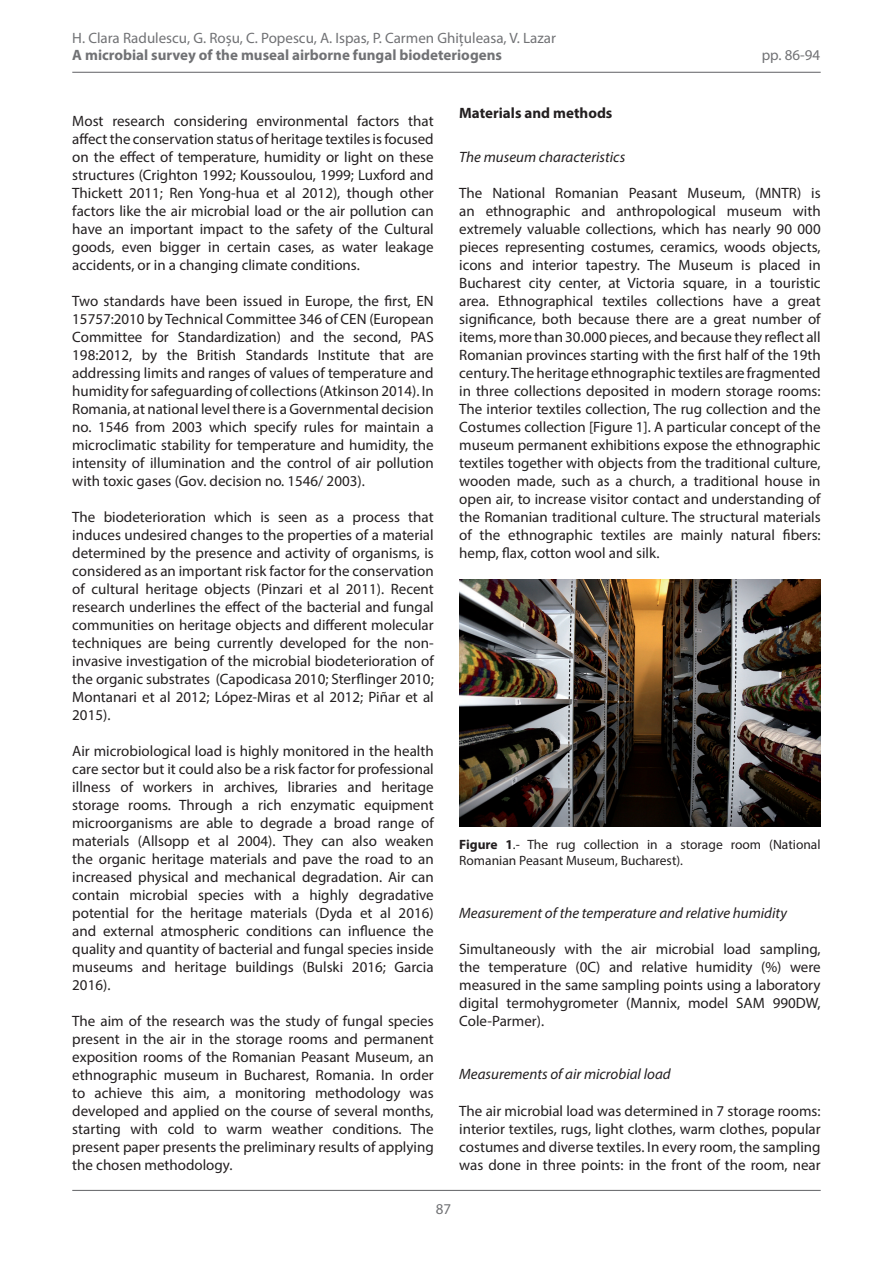
<style>
.page{position:relative;width:893px;height:1263px;background:#fff}
.page>*{position:absolute;margin:0;border:0;box-sizing:border-box;transform-origin:0 0}
.t1{font:15px/18px "Myriad Pro";color:#231f20;text-align:justify}
.t2{font:italic 15px "Myriad Pro";color:#231f20}
.t3{font:15px "Myriad Pro";color:#717275}
.t4{font:700 15px "Myriad Pro";color:#717275}
.t5{font:700 15px "Myriad Pro";color:#231f20}
.t6{font:13.5px/16.5px "Myriad Pro";color:#231f20}
.s1{font-weight:700}
</style>
<div class="page">
<hr style="left:72px;top:72px;width:749px;height:1px;background:#717275">
<hr style="left:72px;top:1190px;width:749px;height:1px;background:#717275">
<img style="left:459px;top:580px;width:362px;height:246px">
<p class="t3" style="left:72px;top:29px;width:485px">H. Clara Radulescu, G. Roșu, C. Popescu, A. Ispas, P. Carmen Ghițuleasa, V. Lazar</p>
<p class="t4" style="left:72px;top:45px;width:431px">A microbial survey of the museal airborne fungal biodeteriogens</p>
<p class="t3" style="left:762px;top:45px;width:60px">pp. 86-94</p>
<p class="t1" style="left:72px;top:112px;width:363px">Most research considering environmental factors that affect the conservation status of heritage textiles is focused on the effect of temperature, humidity or light on these structures (Crighton 1992; Koussoulou, 1999; Luxford and Thickett 2011; Ren Yong-hua et al 2012), though other factors like the air microbial load or the air pollution can have an important impact to the safety of the Cultural goods, even bigger in certain cases, as water leakage accidents, or in a changing climate conditions.</p>
<p class="t1" style="left:72px;top:292px;width:363px">Two standards have been issued in Europe, the first, EN 15757:2010 by Technical Committee 346 of CEN (European Committee for Standardization) and the second, PAS 198:2012, by the British Standards Institute that are addressing limits and ranges of values of temperature and humidity for safeguarding of collections (Atkinson 2014). In Romania, at national level there is a Governmental decision no. 1546 from 2003 which specify rules for maintain a microclimatic stability for temperature and humidity, the intensity of illumination and the control of air pollution with toxic gases (Gov. decision no. 1546/ 2003).</p>
<p class="t1" style="left:72px;top:508px;width:363px">The biodeterioration which is seen as a process that induces undesired changes to the properties of a material determined by the presence and activity of organisms, is considered as an important risk factor for the conservation of cultural heritage objects (Pinzari et al 2011). Recent research underlines the effect of the bacterial and fungal communities on heritage objects and different molecular techniques are being currently developed for the non&shy;invasive investigation of the microbial biodeterioration of the organic substrates (Capodicasa 2010; Sterflinger 2010; Montanari et al 2012; López-Miras et al 2012; Piñar et al 2015).</p>
<p class="t1" style="left:72px;top:742px;width:363px">Air microbiological load is highly monitored in the health care sector but it could also be a risk factor for professional illness of workers in archives, libraries and heritage storage rooms. Through a rich enzymatic equipment microorganisms are able to degrade a broad range of materials (Allsopp et al 2004). They can also weaken the organic heritage materials and pave the road to an increased physical and mechanical degradation. Air can contain microbial species with a highly degradative potential for the heritage materials (Dyda et al 2016) and external atmospheric conditions can influence the quality and quantity of bacterial and fungal species inside museums and heritage buildings (Bulski 2016; Garcia 2016).</p>
<p class="t1" style="left:72px;top:1012px;width:363px">The aim of the research was the study of fungal species present in the air in the storage rooms and permanent exposition rooms of the Romanian Peasant Museum, an ethnographic museum in Bucharest, Romania. In order to achieve this aim, a monitoring methodology was developed and applied on the course of several months, starting with cold to warm weather conditions. The present paper presents the preliminary results of applying the chosen methodology.</p>
<p class="t5" style="left:459px;top:103px;width:155px">Materials and methods</p>
<p class="t2" style="left:459px;top:148px;width:168px">The museum characteristics</p>
<p class="t1" style="left:459px;top:184px;width:363px">The National Romanian Peasant Museum, (MNTR) is an ethnographic and anthropological museum with extremely valuable collections, which has nearly 90 000 pieces representing costumes, ceramics, woods objects, icons and interior tapestry. The Museum is placed in Bucharest city center, at Victoria square, in a touristic area. Ethnographical textiles collections have a great significance, both because there are a great number of items, more than 30.000 pieces, and because they reflect all Romanian provinces starting with the first half of the 19th century. The heritage ethnographic textiles are fragmented in three collections deposited in modern storage rooms:<br>The interior textiles collection, The rug collection and the Costumes collection [Figure 1]. A particular concept of the museum permanent exhibitions expose the ethnographic textiles together with objects from the traditional culture, wooden made, such as a church, a traditional house in open air, to increase visitor contact and understanding of the Romanian traditional culture. The structural materials of the ethnographic textiles are mainly natural fibers: hemp, flax, cotton wool and silk.</p>
<p class="t6" style="left:459px;top:835px;width:363px"><span class="s1">Figure 1</span>.- The rug collection in a storage room (National<br>Romanian Peasant Museum, Bucharest).</p>
<p class="t2" style="left:459px;top:904px;width:329px">Measurement of the temperature and relative humidity</p>
<p class="t1" style="left:459px;top:940px;width:363px">Simultaneously with the air microbial load sampling, the temperature (0C) and relative humidity (%) were measured in the same sampling points using a laboratory digital termohygrometer (Mannix, model SAM 990DW, Cole-Parmer).</p>
<p class="t2" style="left:459px;top:1065px;width:213px">Measurements of air microbial load</p>
<p class="t1" style="left:459px;top:1102px;width:363px">The air microbial load was determined in 7 storage rooms: interior textiles, rugs, light clothes, warm clothes, popular costumes and diverse textiles. In every room, the sampling was done in three points: in the front of the room, near</p>
<p class="t3" style="left:436px;top:1200px;width:17px">87</p>
</div>
